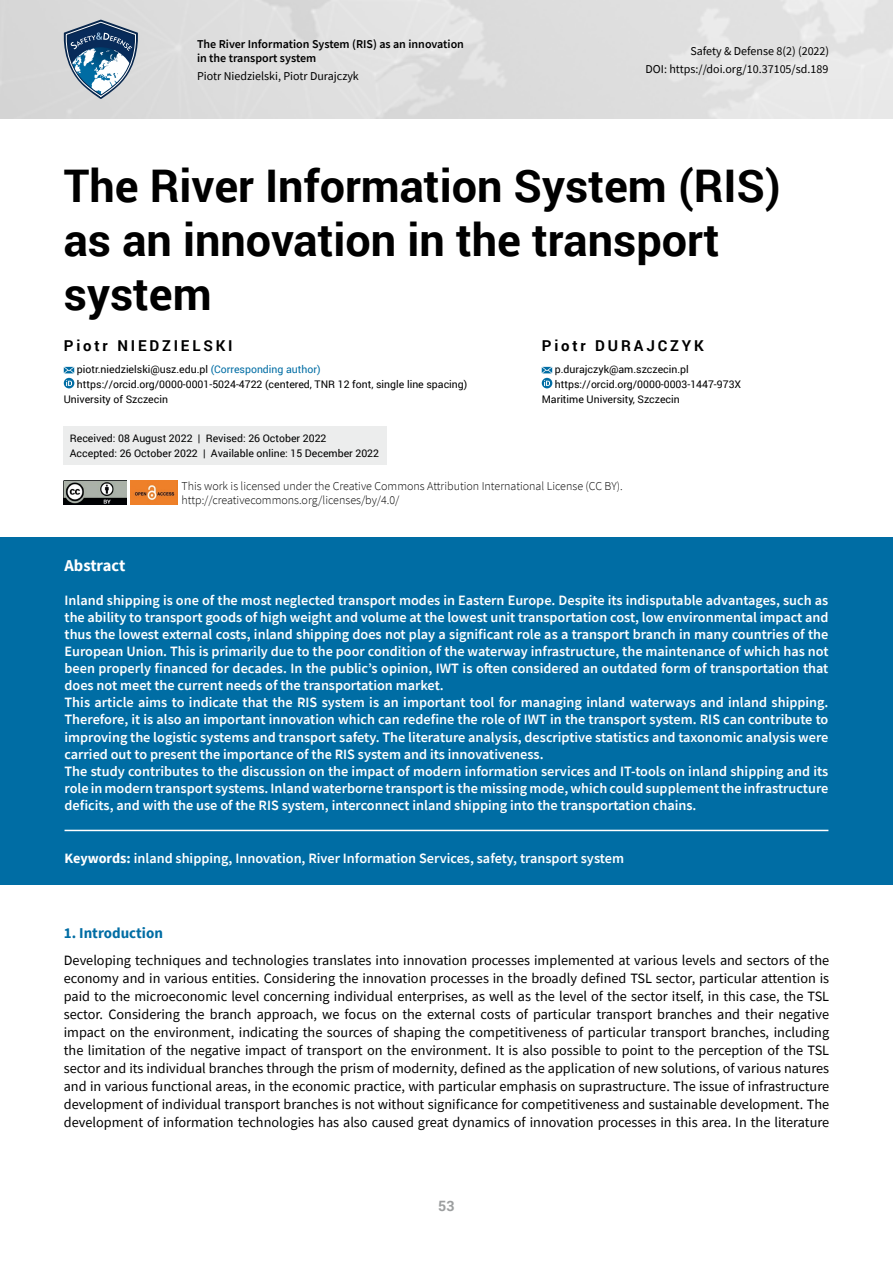
<style>
.page{position:relative;width:893px;height:1263px;background:#fff}
.page>*{position:absolute;margin:0;border:0;box-sizing:border-box;transform-origin:0 0}
.t1{font:700 45px/54px "Roboto";color:#000}
.t2{font:700 16.5px "Source Sans Pro";letter-spacing:-.005em;color:#fff}
.t3{font:700 15px "Roboto";letter-spacing:.19em;color:#000}
.t4{font:700 15px "Source Sans Pro";color:#006da4}
.t5{font:600 14.25px/17.1px "Source Sans Pro";color:#fff}
.t6{font:14.25px/18px "Source Sans Pro";color:#000;text-align:justify}
.t7{font:700 14.25px "Roboto";color:#9c9e9f}
.t8{font:300 12px/14.4px "Source Sans Pro";color:#000}
.t9{font:12px/18px "Source Sans Pro";color:#000;text-align:right}
.t10{font:600 12px/14.4px "Source Sans Pro";color:#000}
.t11{font:10.5px/15px "Roboto";color:#000}
.s1{color:#006da4}
.s2{font-weight:700}
</style>
<div class="page">
<svg style="left:64px;top:20px;width:74px;height:79px;background:#7d94aa"></svg>
<svg style="left:64px;top:367px;width:10px;height:6px"></svg>
<svg style="left:64px;top:378px;width:10px;height:10px"></svg>
<svg style="left:66px;top:380px;width:6px;height:6px"></svg>
<div style="left:0;top:537px;width:893px;height:347px;background:#006da4"></div>
<hr style="left:65px;top:830px;width:763px;height:1px;background:#fff">
<div style="left:64px;top:426px;width:323px;height:38px;background:#eceded"></div>
<img style="left:64px;top:481px;width:62px;height:24px">
<img style="left:130px;top:481px;width:48px;height:24px">
<svg style="left:542px;top:367px;width:10px;height:6px"></svg>
<div style="left:542px;top:378px;width:10px;height:10px;background:#006da4;border-radius:50%"></div>
<svg style="left:544px;top:380px;width:6px;height:6px"></svg>
<p class="t10" style="left:197px;top:36px;width:268px">The River Information System (RIS) as an innovation in the transport system</p>
<p class="t9" style="left:197px;top:67px;width:163px">Piotr Niedzielski, Piotr Durajczyk</p>
<p class="t9" style="left:645px;top:42px;width:185px">Safety &amp; Defense 8(2) (2022)<br>DOI: https://doi.org/10.37105/sd.189</p>
<h1 class="t1" style="left:64px;top:158px;width:718px">The River Information System (RIS) as an innovation in the transport system</h1>
<p class="t3" style="left:64px;top:335px;width:170px">Piotr NIEDZIELSKI</p>
<p class="t11" style="left:77px;top:362px;width:245px">piotr.niedzielski@usz.edu.pl <span class="s1">(Corresponding author)</span></p>
<p class="t11" style="left:77px;top:377px;width:392px">https://orcid.org/0000-0001-5024-4722 (centered, TNR 12 font, single line spacing)</p>
<p class="t11" style="left:64px;top:392px;width:106px">University of Szczecin</p>
<p class="t3" style="left:542px;top:335px;width:164px">Piotr DURAJCZYK</p>
<p class="t11" style="left:555px;top:362px;width:136px">p.durajczyk@am.szczecin.pl</p>
<p class="t11" style="left:555px;top:377px;width:188px">https://orcid.org/0000-0003-1447-973X</p>
<p class="t11" style="left:542px;top:392px;width:140px">Maritime University, Szczecin</p>
<p class="t11" style="left:70px;top:431px;width:311px">Received: 08 August 2022 | Revised: 26 October 2022<br>Accepted: 26 October 2022 | Available online: 15 December 2022</p>
<p class="t8" style="left:182px;top:479px;width:443px">This work is licensed under the Creative Commons Attribution International License (CC BY). http://creativecommons.org/licenses/by/4.0/</p>
<p class="t2" style="left:65px;top:554px;width:62px">Abstract</p>
<p class="t5" style="left:65px;top:591px;width:765px">Inland shipping is one of the most neglected transport modes in Eastern Europe. Despite its indisputable advantages, such as the ability to transport goods of high weight and volume at the lowest unit transportation cost, low environmental impact and thus the lowest external costs, inland shipping does not play a significant role as a transport branch in many countries of the European Union. This is primarily due to the poor condition of the waterway infrastructure, the maintenance of which has not been properly financed for decades. In the public’s opinion, IWT is often considered an outdated form of transportation that does not meet the current needs of the transportation market.<br>This article aims to indicate that the RIS system is an important tool for managing inland waterways and inland shipping.<br>Therefore, it is also an important innovation which can redefine the role of IWT in the transport system. RIS can contribute to improving the logistic systems and transport safety. The literature analysis, descriptive statistics and taxonomic analysis were carried out to present the importance of the RIS system and its innovativeness.<br>The study contributes to the discussion on the impact of modern information services and IT-tools on inland shipping and its role in modern transport systems. Inland waterborne transport is the missing mode, which could supplement the infrastructure deficits, and with the use of the RIS system, interconnect inland shipping into the transportation chains.</p>
<p class="t5" style="left:65px;top:850px;width:561px"><span class="s2">Keywords:</span> inland shipping, Innovation, River Information Services, safety, transport system</p>
<p class="t4" style="left:64px;top:923px;width:101px">1. Introduction</p>
<p class="t6" style="left:64px;top:951px;width:767px">Developing techniques and technologies translates into innovation processes implemented at various levels and sectors of the economy and in various entities. Considering the innovation processes in the broadly defined TSL sector, particular attention is paid to the microeconomic level concerning individual enterprises, as well as the level of the sector itself, in this case, the TSL sector. Considering the branch approach, we focus on the external costs of particular transport branches and their negative impact on the environment, indicating the sources of shaping the competitiveness of particular transport branches, including the limitation of the negative impact of transport on the environment. It is also possible to point to the perception of the TSL sector and its individual branches through the prism of modernity, defined as the application of new solutions, of various natures and in various functional areas, in the economic practice, with particular emphasis on suprastructure. The issue of infrastructure development of individual transport branches is not without significance for competitiveness and sustainable development. The development of information technologies has also caused great dynamics of innovation processes in this area. In the literature</p>
<p class="t7" style="left:438px;top:1196px;width:18px">53</p>
</div>
